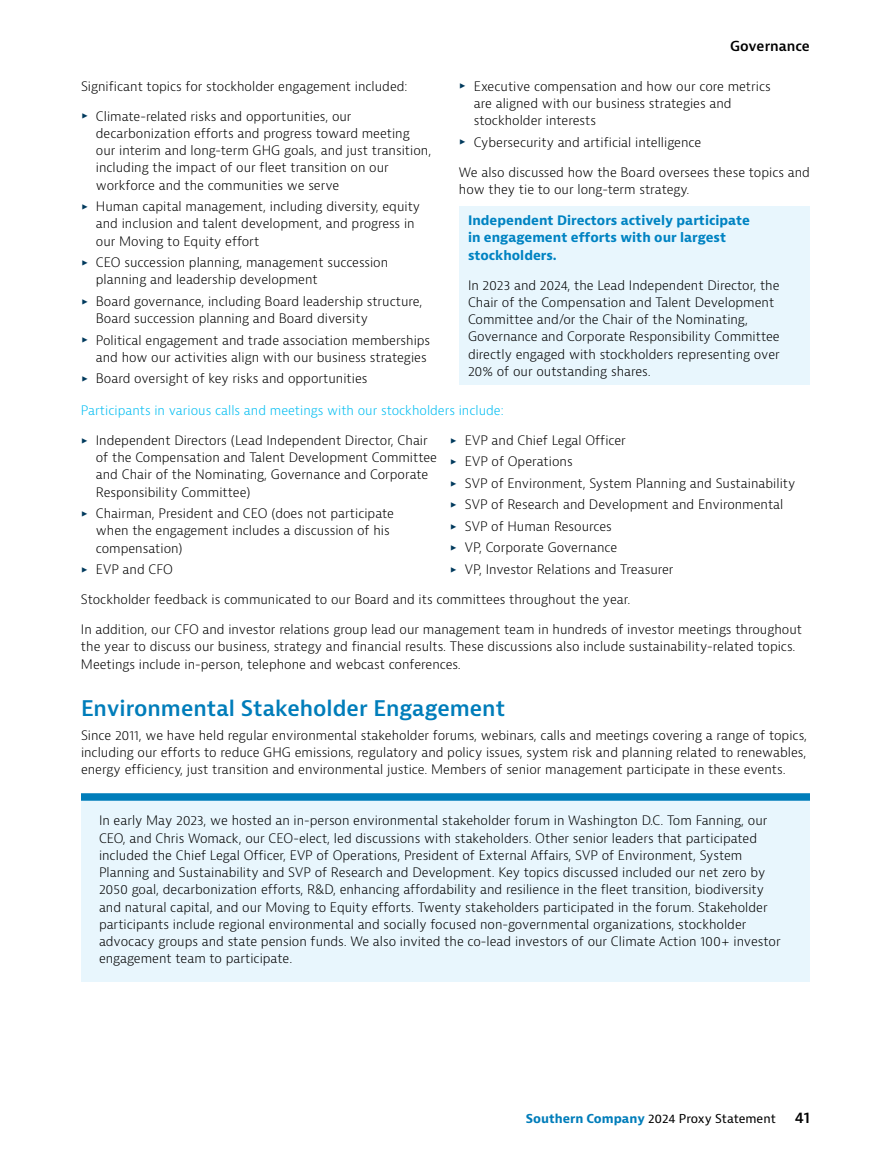
<style>
.page{position:relative;width:891px;height:1161px;background:#fff}
.page>*{position:absolute;margin:0;border:0;box-sizing:border-box;transform-origin:0 0}
.t1{font:600 21px "Bernina Sans";color:#007dba}
.t2{font:600 15px "Bernina Sans";color:#000}
.t3{font:600 13.5px "Bernina Sans";color:#000}
.t4{font:300 12.75px/17.2px "Bernina Sans";color:#000}
.t5{font:700 12.75px/17.2px "Bernina Sans";color:#0083c2}
.t6{font:300 12.75px "Bernina Sans";color:#00bdf2}
.t7{font:12px "Bernina Sans";letter-spacing:-.01em;color:#000}
.s1{font-family:"Modern Pictograms";font-weight:400;color:#003a5d}
.s2{font-weight:700;color:#007dba}
</style>
<div class="page">
<div style="left:459px;top:207px;width:351px;height:178px;background:#e8f6fd"></div>
<div style="left:81px;top:797px;width:729px;height:184px;background:#e8f6fd"></div>
<div style="left:81px;top:793px;width:729px;height:8px;background:#007dba"></div>
<p class="t3" style="left:730px;top:37px;width:81px">Governance</p>
<p class="t4" style="left:474px;top:78px;width:298px;text-indent:-15px"><span class="s1">&gt;</span> Executive compensation and how our core metrics are aligned with our business strategies and stockholder interests</p>
<p class="t4" style="left:459px;top:134px;width:244px"><span class="s1">&gt;</span> Cybersecurity and artificial intelligence</p>
<p class="t4" style="left:459px;top:164px;width:352px">We also discussed how the Board oversees these topics and how they tie to our long-term strategy.</p>
<p class="t5" style="left:468px;top:212px;width:283px">Independent Directors actively participate in engagement efforts with our largest stockholders.</p>
<p class="t4" style="left:468px;top:277px;width:313px">In 2023 and 2024, the Lead Independent Director, the Chair of the Compensation and Talent Development Committee and/or the Chair of the Nominating, Governance and Corporate Responsibility Committee directly engaged with stockholders representing over 20% of our outstanding shares.</p>
<p class="t6" style="left:81px;top:402px;width:424px">Participants in various calls and meetings with our stockholders include:</p>
<p class="t4" style="left:96px;top:432px;width:343px;text-indent:-15px"><span class="s1">&gt;</span> Independent Directors (Lead Independent Director, Chair of the Compensation and Talent Development Committee and Chair of the Nominating, Governance and Corporate Responsibility Committee)</p>
<p class="t4" style="left:96px;top:505px;width:300px;text-indent:-15px"><span class="s1">&gt;</span> Chairman, President and CEO (does not participate when the engagement includes a discussion of his compensation)</p>
<p class="t4" style="left:81px;top:561px;width:93px"><span class="s1">&gt;</span> EVP and CFO</p>
<p class="t4" style="left:81px;top:78px;width:328px">Significant topics for stockholder engagement included:</p>
<p class="t4" style="left:96px;top:108px;width:337px;text-indent:-15px"><span class="s1">&gt;</span> Climate-related risks and opportunities, our decarbonization efforts and progress toward meeting our interim and long-term GHG goals, and just transition, including the impact of our fleet transition on our workforce and the communities we serve</p>
<p class="t4" style="left:96px;top:198px;width:326px;text-indent:-15px"><span class="s1">&gt;</span> Human capital management, including diversity, equity and inclusion and talent development, and progress in our Moving to Equity effort</p>
<p class="t4" style="left:96px;top:254px;width:294px;text-indent:-15px"><span class="s1">&gt;</span> CEO succession planning, management succession planning and leadership development</p>
<p class="t4" style="left:96px;top:293px;width:328px;text-indent:-15px"><span class="s1">&gt;</span> Board governance, including Board leadership structure,<br>Board succession planning and Board diversity</p>
<p class="t4" style="left:81px;top:332px;width:351px;text-align:right"><span class="s1">&gt;</span> Political engagement and trade association memberships and how our activities align with our business strategies</p>
<p class="t4" style="left:81px;top:370px;width:288px"><span class="s1">&gt;</span> Board oversight of key risks and opportunities</p>
<p class="t4" style="left:450px;top:430px;width:347px;line-height:21.5px"><span class="s1">&gt;</span> EVP and Chief Legal Officer<br><span class="s1">&gt;</span> EVP of Operations<br><span class="s1">&gt;</span> SVP of Environment, System Planning and Sustainability <span class="s1">&gt;</span> SVP of Research and Development and Environmental<br><span class="s1">&gt;</span> SVP of Human Resources<br><span class="s1">&gt;</span> VP, Corporate Governance<br><span class="s1">&gt;</span> VP, Investor Relations and Treasurer</p>
<p class="t4" style="left:81px;top:591px;width:551px">Stockholder feedback is communicated to our Board and its committees throughout the year.</p>
<p class="t4" style="left:81px;top:621px;width:723px">In addition, our CFO and investor relations group lead our management team in hundreds of investor meetings throughout the year to discuss our business, strategy and financial results. These discussions also include sustainability-related topics.<br>Meetings include in-person, telephone and webcast conferences.</p>
<h1 class="t1" style="left:81px;top:695px;width:426px">Environmental Stakeholder Engagement</h1>
<p class="t4" style="left:81px;top:727px;width:728px;text-align:justify">Since 2011, we have held regular environmental stakeholder forums, webinars, calls and meetings covering a range of topics, including our efforts to reduce GHG emissions, regulatory and policy issues, system risk and planning related to renewables, energy efficiency, just transition and environmental justice. Members of senior management participate in these events.</p>
<p class="t4" style="left:99px;top:812px;width:683px">In early May 2023, we hosted an in-person environmental stakeholder forum in Washington D.C. Tom Fanning, our CEO, and Chris Womack, our CEO-elect, led discussions with stakeholders. Other senior leaders that participated included the Chief Legal Officer, EVP of Operations, President of External Affairs, SVP of Environment, System Planning and Sustainability and SVP of Research and Development. Key topics discussed included our net zero by 2050 goal, decarbonization efforts, R&amp;D, enhancing affordability and resilience in the fleet transition, biodiversity and natural capital, and our Moving to Equity efforts. Twenty stakeholders participated in the forum. Stakeholder participants include regional environmental and socially focused non-governmental organizations, stockholder advocacy groups and state pension funds. We also invited the co-lead investors of our Climate Action 100+ investor engagement team to participate.</p>
<p class="t7" style="left:526px;top:1111px;width:252px"><span class="s2">Southern Company</span> 2024 Proxy Statement</p>
<p class="t2" style="left:795px;top:1108px;width:17px">41</p>
</div>
